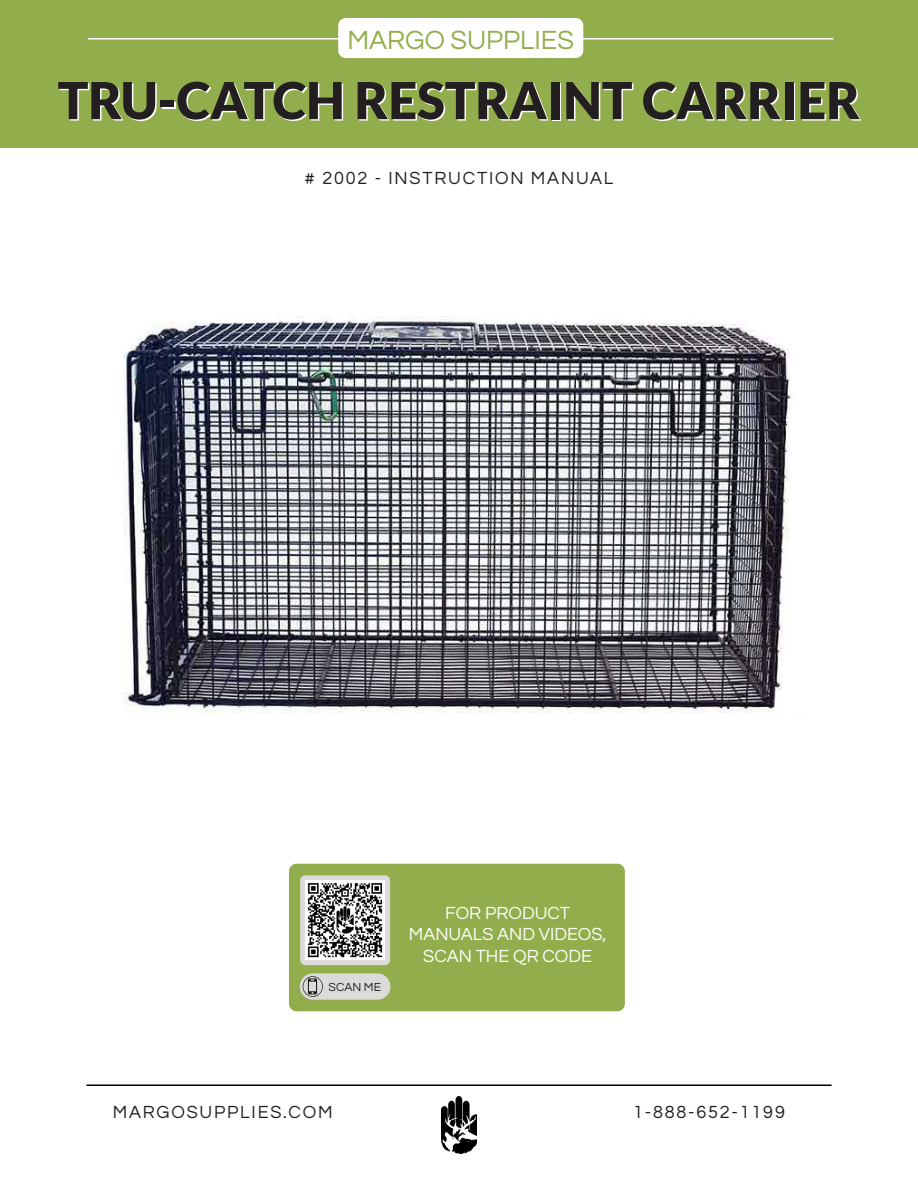
<style>
.page{position:relative;width:918px;height:1188px;background:#fff}
.page>*{position:absolute;margin:0;border:0;box-sizing:border-box;transform-origin:0 0}
.t1{font:900 51px "Lato";color:#fff}
.t2{font:27px "Questrial";color:#92ad4b}
.t3{font:18px "Questrial";letter-spacing:.1em;color:#231f20}
.t4{font:18px/21.6px "Questrial";color:#fff;text-align:center}
.t5{font:12.15px "Questrial";color:#231f20}
</style>
<div class="page">
<div style="left:289px;top:864px;width:336px;height:147px;background:#92ad4b;border-radius:8px"></div>
<hr style="left:86px;top:1084px;width:746px;height:2px;background:#000">
<img style="left:441px;top:1097px;width:36px;height:56px">
<div style="left:0;top:0;width:918px;height:148px;background:#92ad4b"></div>
<hr style="left:88px;top:38px;width:745px;height:2px;background:#fff">
<div style="left:338px;top:18px;width:245px;height:40px;background:#fff;border-radius:8px"></div>
<img style="left:123px;top:315px;width:674px;height:398px">
<div style="left:300px;top:875px;width:90px;height:90px;background:#dcdbda;border-radius:5px"></div>
<div style="left:300px;top:973px;width:91px;height:27px;background:#dcdbda;border-radius:13px"></div>
<svg style="left:302px;top:976px;width:21px;height:21px"></svg>
<img style="left:306px;top:880px;width:79px;height:79px">
<h2 class="t2" style="left:348px;top:21px;width:228px">MARGO SUPPLIES</h2>
<h1 class="t1" style="left:59px;top:72px;width:804px">TRU-CATCH RESTRAINT CARRIER</h1>
<p class="t3" style="left:305px;top:165px;width:310px"># 2002 - INSTRUCTION MANUAL</p>
<p class="t5" style="left:329px;top:981px;width:54px">SCAN ME</p>
<p class="t4" style="left:409px;top:903px;width:199px">FOR PRODUCT<br>MANUALS AND VIDEOS,<br>SCAN THE QR CODE</p>
<p class="t3" style="left:113px;top:1099px;width:221px">MARGOSUPPLIES.COM</p>
<p class="t3" style="left:633px;top:1099px;width:153px">1-888-652-1199</p>
</div>
